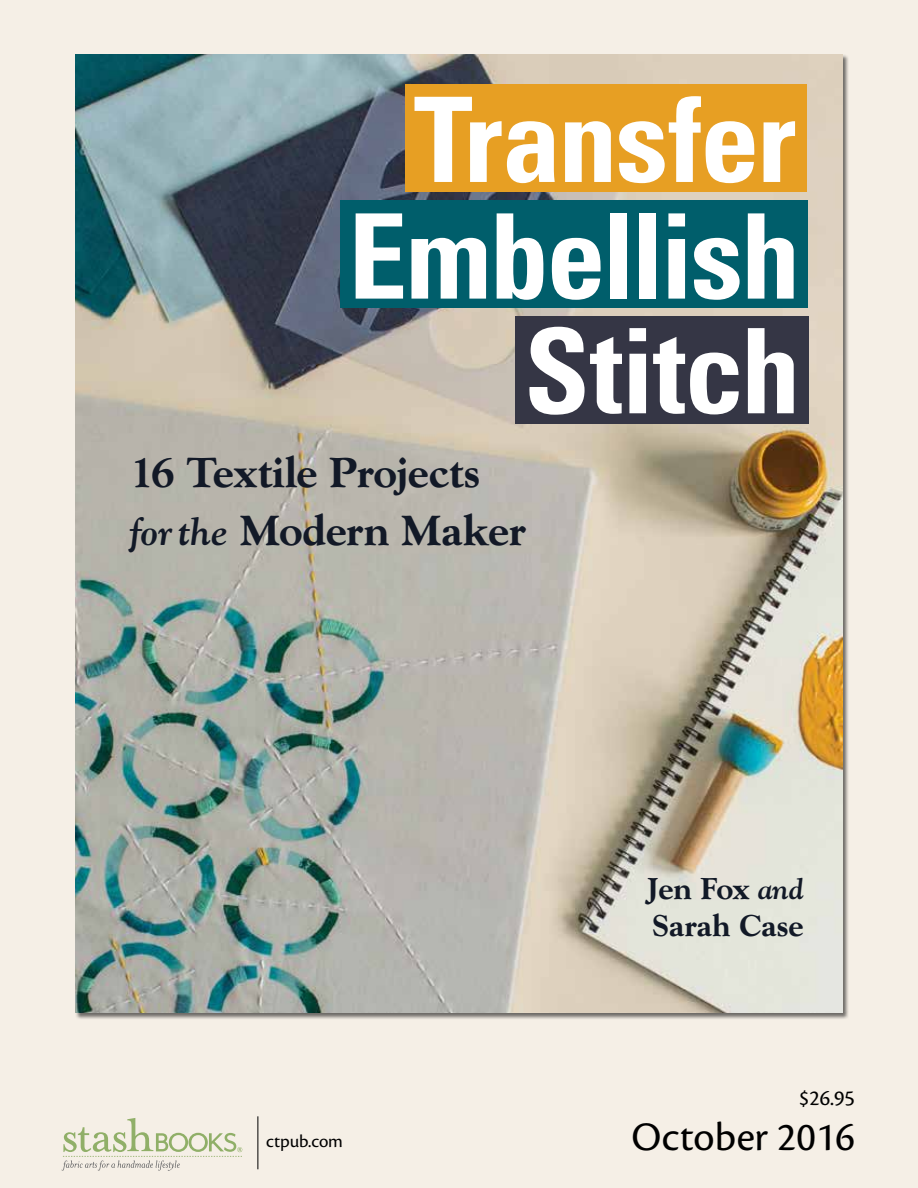
<style>
.page{position:relative;width:918px;height:1188px;background:#f5efe6}
.page>*{position:absolute;margin:0;border:0;box-sizing:border-box;transform-origin:0 0}
.t1{font:700 condensed 118.05px "Univers";letter-spacing:-.015em;color:#fff}
.t2{font:800 42.6px/58.7px "Goudy";letter-spacing:-.01em;color:#121927}
.t3{font:42px "Cronos Pro";color:#000}
.t4{font:800 30.6px/36.8px "Goudy";letter-spacing:-.005em;color:#121927}
.t5{font:22.5px "Cronos Pro";color:#000}
.t6{font:18.6px "Cronos Pro";letter-spacing:-.01em;color:#000}
.s1{font-weight:700;font-style:italic;font-size:38.55px}
.s2{font-weight:700;font-style:italic;font-size:29.25px}
</style>
<div class="page">
<svg style="left:62px;top:1118px;width:180px;height:53px"></svg>
<hr style="left:258px;top:1116px;width:1px;height:53px;background:#000">
<img style="left:76px;top:54px;width:766px;height:959px">
<div style="left:515px;top:316px;width:294px;height:108px;background:#353645"></div>
<div style="left:340px;top:200px;width:468px;height:108px;background:#005e6b"></div>
<div style="left:406px;top:84px;width:401px;height:108px;background:#e79f23"></div>
<h1 class="t1" style="left:414px;top:68px;width:384px">Transfer</h1>
<h1 class="t1" style="left:348px;top:184px;width:454px">Embellish</h1>
<h1 class="t1" style="left:524px;top:299px;width:278px">Stitch</h1>
<p class="t2" style="left:131px;top:442px;width:396px">16 Textile Projects <span class="s1">for the</span> Modern Maker</p>
<p class="t6" style="left:266px;top:1130px;width:78px">ctpub.com</p>
<p class="t4" style="left:647px;top:870px;width:158px">Jen Fox <span class="s2">and<br></span>Sarah Case</p>
<p class="t5" style="left:799px;top:1085px;width:58px">$26.95</p>
<p class="t3" style="left:632px;top:1113px;width:225px">October 2016</p>
</div>
